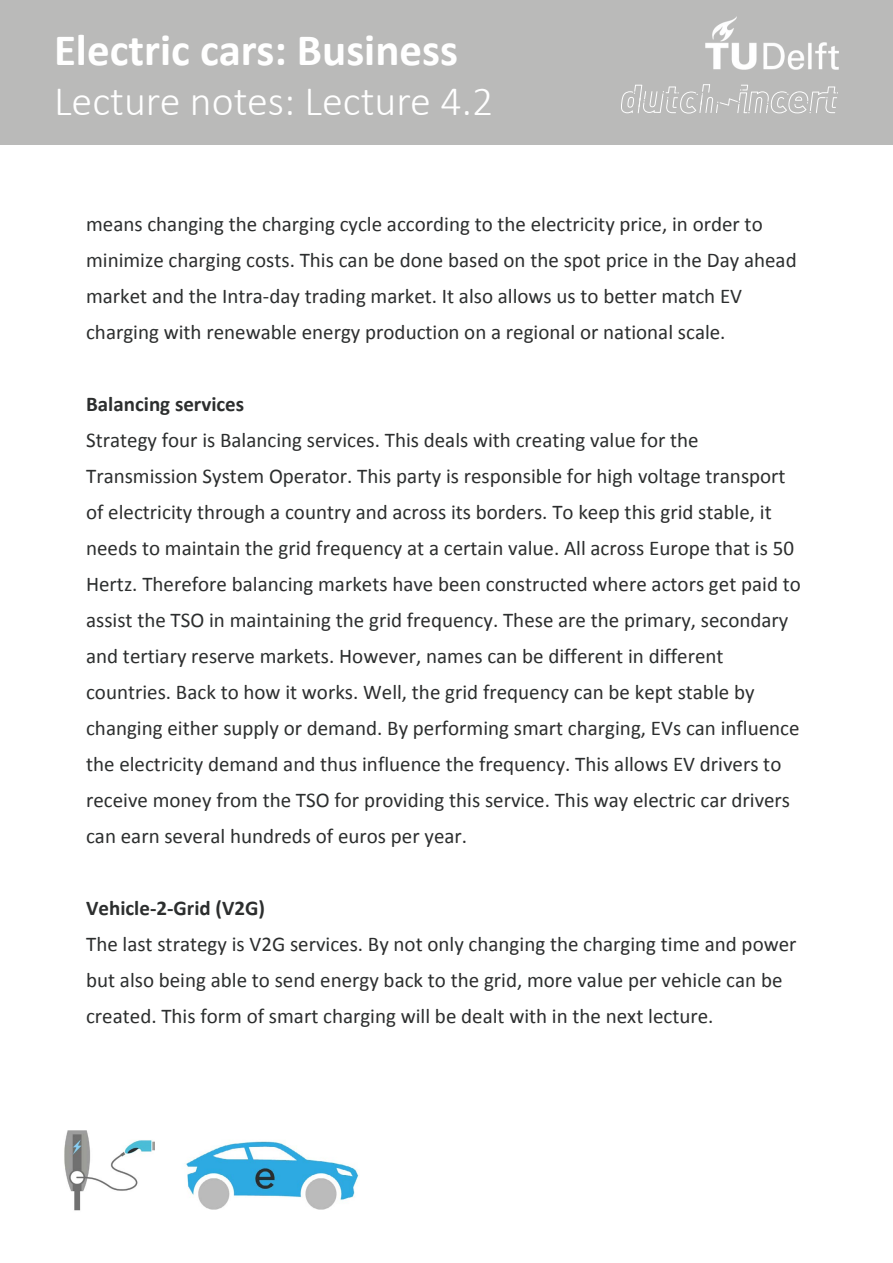
<style>
.page{position:relative;width:893px;height:1263px;background:#fff}
.page>*{position:absolute;margin:0;border:0;box-sizing:border-box;transform-origin:0 0}
.t1{font:700 45px "Calibri";color:#fff}
.t2{font:300 42px "Calibri";color:#fff}
.t3{font:21px/36px "Calibri";color:#2c2e2e}
.t4{font:700 21px "Calibri";color:#2c2e2e}
</style>
<div class="page">
<div style="left:0;top:0;width:893px;height:145px;background:#babab9"></div>
<svg style="left:621px;top:84px;width:217px;height:30px"></svg>
<img style="left:705px;top:16px;width:134px;height:54px">
<img style="left:64px;top:1130px;width:90px;height:81px">
<img style="left:186px;top:1141px;width:173px;height:69px">
<h1 class="t1" style="left:54px;top:22px;width:406px">Electric cars: Business</h1>
<h2 class="t2" style="left:54px;top:75px;width:441px">Lecture notes: Lecture 4.2</h2>
<p class="t3" style="left:86px;top:206px;width:712px">means changing the charging cycle according to the electricity price, in order to minimize charging costs. This can be done based on the spot price in the Day ahead market and the Intra-day trading market. It also allows us to better match EV charging with renewable energy production on a regional or national scale.</p>
<p class="t4" style="left:86px;top:390px;width:160px">Balancing services</p>
<p class="t3" style="left:86px;top:422px;width:716px">Strategy four is Balancing services. This deals with creating value for the Transmission System Operator. This party is responsible for high voltage transport of electricity through a country and across its borders. To keep this grid stable, it needs to maintain the grid frequency at a certain value. All across Europe that is 50<br>Hertz. Therefore balancing markets have been constructed where actors get paid to assist the TSO in maintaining the grid frequency. These are the primary, secondary and tertiary reserve markets. However, names can be different in different countries. Back to how it works. Well, the grid frequency can be kept stable by changing either supply or demand. By performing smart charging, EVs can influence the electricity demand and thus influence the frequency. This allows EV drivers to receive money from the TSO for providing this service. This way electric car drivers can earn several hundreds of euros per year.</p>
<p class="t4" style="left:86px;top:894px;width:180px">Vehicle-2-Grid (V2G)</p>
<p class="t3" style="left:86px;top:925px;width:712px">The last strategy is V2G services. By not only changing the charging time and power but also being able to send energy back to the grid, more value per vehicle can be created. This form of smart charging will be dealt with in the next lecture.</p>
</div>
